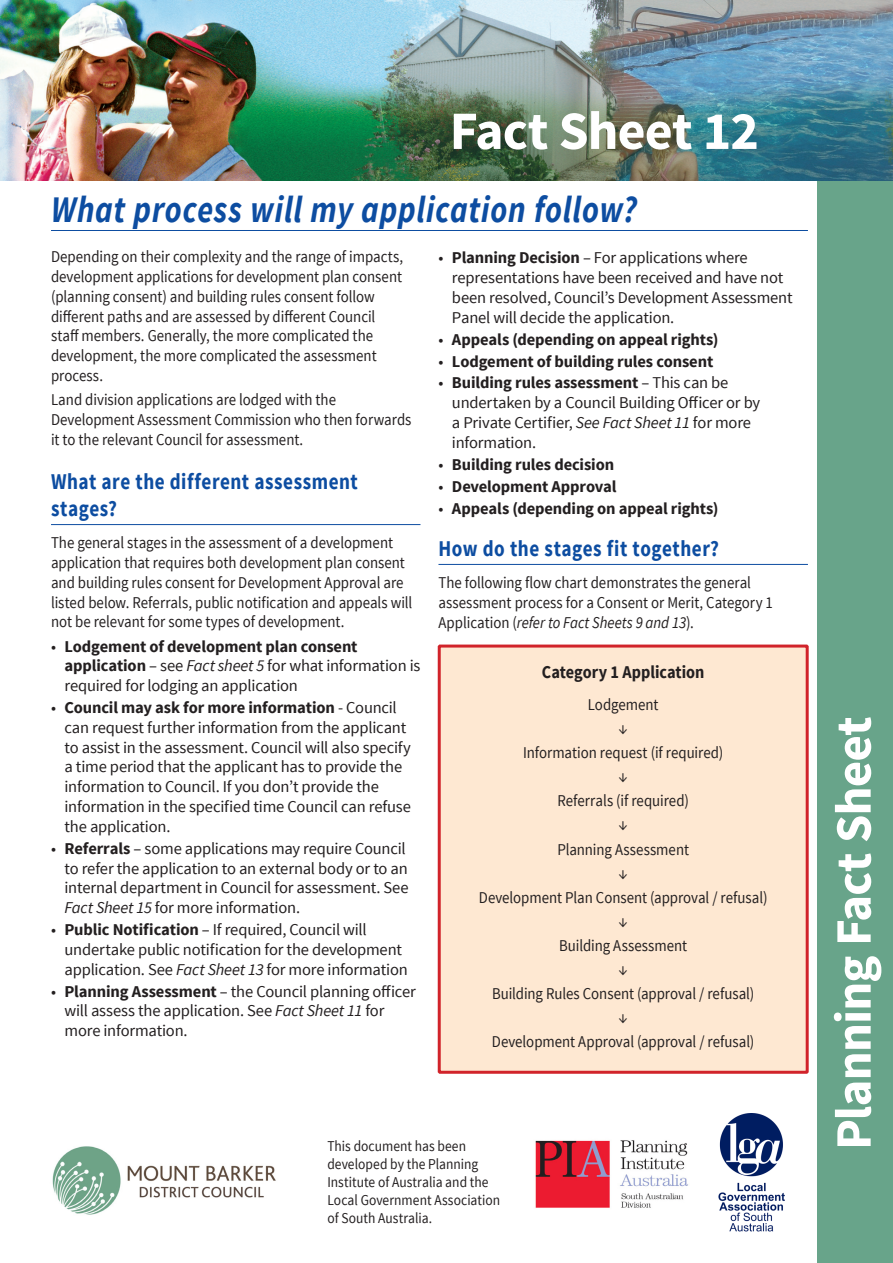
<style>
.page{position:relative;width:893px;height:1263px;background:#fff}
.page>*{position:absolute;margin:0;border:0;box-sizing:border-box;transform-origin:0 0}
.subheading2{font:700 54px "Source Sans Pro";letter-spacing:-.015em;color:#fff}
.subheading2-2{font:700 51px "Source Sans Pro";letter-spacing:-.02em;color:#fff}
.heading_large_PIA_Br{font:italic 700 37.5px "Source Sans Pro";letter-spacing:.025em;color:#0d4da1;scale:.85 1}
.subheading_small_PIA{font:700 22.5px/27px "Source Sans Pro";letter-spacing:.03em;color:#0d4da1;scale:.85 1}
.body_text_PIA_Brochu{font:700 18px "Source Sans Pro";color:#231f20;scale:.9 1}
.bodytext_tabbed_PIA{font:16.5px/19.8px "Source Sans Pro";letter-spacing:-.01em;color:#231f20}
.body_text_PIA_Brochu-2{font:16.5px/19.8px "Source Sans Pro";color:#231f20;scale:.9 1}
.bodytext_tabbed_PIA-2{font:700 16.5px "Source Sans Pro";letter-spacing:-.005em;color:#231f20}
.body_text_slim{font:15px/18px "Source Sans Pro";letter-spacing:.005em;color:#231f20;scale:.9 1}
.s1{font-weight:700}
.s2{font-style:italic}
.s3{font-weight:400}
</style>
<div class="page">
<div style="left:438px;top:644px;width:371px;height:430px;background:#fee8d2;border:3px solid #d1232a"></div>
<div style="left:817px;top:166px;width:76px;height:1096px;background:#68a48a"></div>
<img style="left:0;top:0;width:893px;height:181px">
<img style="left:718px;top:1113px;width:66px;height:119px">
<img style="left:535px;top:1140px;width:153px;height:68px">
<img style="left:52px;top:1146px;width:224px;height:69px">
<hr style="left:51px;top:230px;width:757px;height:1px;background:#0d4da1">
<hr style="left:51px;top:524px;width:369px;height:1px;background:#0d4da1">
<hr style="left:438px;top:564px;width:370px;height:1px;background:#0d4da1">
<p class="subheading2" style="left:450px;top:96px;width:311px">Fact Sheet 12</p>
<p class="heading_large_PIA_Br" style="left:51px;top:185px;width:691px">What process will my application follow?</p>
<p class="body_text_PIA_Brochu-2" style="left:51px;top:247px;width:393px">Depending on their complexity and the range of impacts, development applications for development plan consent (planning consent) and building rules consent follow different paths and are assessed by different Council staff members. Generally, the more complicated the development, the more complicated the assessment process.</p>
<p class="body_text_PIA_Brochu-2" style="left:51px;top:390px;width:402px">Land division applications are lodged with the<br>Development Assessment Commission who then forwards it to the relevant Council for assessment.</p>
<p class="subheading_small_PIA" style="left:51px;top:468px;width:363px">What are the different assessment stages?</p>
<p class="body_text_PIA_Brochu-2" style="left:51px;top:533px;width:403px">The general stages in the assessment of a development application that requires both development plan consent and building rules consent for Development Approval are listed below. Referrals, public notification and appeals will not be relevant for some types of development.</p>
<p class="bodytext_tabbed_PIA" style="left:65px;top:636px;width:357px;text-indent:-14px">• <span class="s1">Lodgement of development plan consent application</span> – see <span class="s2">Fact sheet 5</span> for what information is required for lodging an application</p>
<p class="bodytext_tabbed_PIA" style="left:65px;top:698px;width:348px;text-indent:-14px">• <span class="s1">Council may ask for more information</span> - Council can request further information from the applicant to assist in the assessment. Council will also specify a time period that the applicant has to provide the information to Council. If you don’t provide the information in the specified time Council can refuse the application.</p>
<p class="bodytext_tabbed_PIA" style="left:65px;top:839px;width:346px;text-indent:-14px">• <span class="s1">Referrals</span> – some applications may require Council to refer the application to an external body or to an internal department in Council for assessment. See <span class="s2">Fact Sheet 15</span> for more information.</p>
<p class="bodytext_tabbed_PIA" style="left:65px;top:920px;width:345px;text-indent:-14px">• <span class="s1">Public Notification</span> – If required, Council will undertake public notification for the development application. See <span class="s2">Fact Sheet 13</span> for more information</p>
<p class="bodytext_tabbed_PIA" style="left:65px;top:981px;width:353px;text-indent:-14px">• <span class="s1">Planning Assessment</span> – the Council planning officer will assess the application. See <span class="s2">Fact Sheet 11</span> for more information.</p>
<p class="bodytext_tabbed_PIA" style="left:452px;top:248px;width:342px;text-indent:-14px">• <span class="s1">Planning Decision</span> – For applications where representations have been received and have not been resolved, Council’s Development Assessment Panel will decide the application.</p>
<p class="bodytext_tabbed_PIA-2" style="left:438px;top:328px;width:282px"><span class="s3">•</span> Appeals (depending on appeal rights)</p>
<p class="bodytext_tabbed_PIA-2" style="left:438px;top:350px;width:276px"><span class="s3">•</span> Lodgement of building rules consent</p>
<p class="bodytext_tabbed_PIA" style="left:452px;top:373px;width:310px;text-indent:-14px">• <span class="s1">Building rules assessment</span> – This can be undertaken by a Council Building Officer or by a Private Certifier, <span class="s2">See Fact Sheet 11</span> for more information.</p>
<p class="bodytext_tabbed_PIA-2" style="left:438px;top:454px;width:177px"><span class="s3">•</span> Building rules decision</p>
<p class="bodytext_tabbed_PIA-2" style="left:438px;top:476px;width:180px"><span class="s3">•</span> Development Approval</p>
<p class="bodytext_tabbed_PIA-2" style="left:438px;top:498px;width:282px"><span class="s3">•</span> Appeals (depending on appeal rights)</p>
<p class="subheading_small_PIA" style="left:438px;top:535px;width:331px">How do the stages fit together?</p>
<p class="body_text_PIA_Brochu-2" style="left:438px;top:573px;width:373px">The following flow chart demonstrates the general assessment process for a Consent or Merit, Category 1<br>Application (<span class="s2">refer to Fact Sheets 9 and 13</span>).</p>
<p class="body_text_PIA_Brochu" style="left:542px;top:660px;width:182px">Category 1 Application</p>
<p class="body_text_PIA_Brochu-2" style="left:588px;top:695px;width:80px">Lodgement</p>
<p class="body_text_PIA_Brochu-2" style="left:619px;top:719px;width:12px">↓</p>
<p class="body_text_PIA_Brochu-2" style="left:523px;top:743px;width:224px">Information request (if required)</p>
<p class="body_text_PIA_Brochu-2" style="left:619px;top:767px;width:12px">↓</p>
<p class="body_text_PIA_Brochu-2" style="left:557px;top:791px;width:148px">Referrals (if required)</p>
<p class="body_text_PIA_Brochu-2" style="left:619px;top:815px;width:12px">↓</p>
<p class="body_text_PIA_Brochu-2" style="left:557px;top:839px;width:148px">Planning Assessment</p>
<p class="body_text_PIA_Brochu-2" style="left:619px;top:863px;width:12px">↓</p>
<p class="body_text_PIA_Brochu-2" style="left:479px;top:887px;width:322px">Development Plan Consent (approval / refusal)</p>
<p class="body_text_PIA_Brochu-2" style="left:619px;top:911px;width:12px">↓</p>
<p class="body_text_PIA_Brochu-2" style="left:559px;top:936px;width:144px">Building Assessment</p>
<p class="body_text_PIA_Brochu-2" style="left:619px;top:960px;width:12px">↓</p>
<p class="body_text_PIA_Brochu-2" style="left:492px;top:984px;width:293px">Building Rules Consent (approval / refusal)</p>
<p class="body_text_PIA_Brochu-2" style="left:619px;top:1008px;width:12px">↓</p>
<p class="body_text_PIA_Brochu-2" style="left:492px;top:1032px;width:293px">Development Approval (approval / refusal)</p>
<p class="body_text_slim" style="left:327px;top:1137px;width:156px">This document has been</p>
<p class="body_text_slim" style="left:327px;top:1155px;width:193px">developed by the Planning<br>Institute of Australia and the<br>Local Government Association of South Australia.</p>
<p class="subheading2-2" style="left:821px;top:1150px;width:435px;rotate:-90deg">Planning Fact Sheet</p>
</div>
